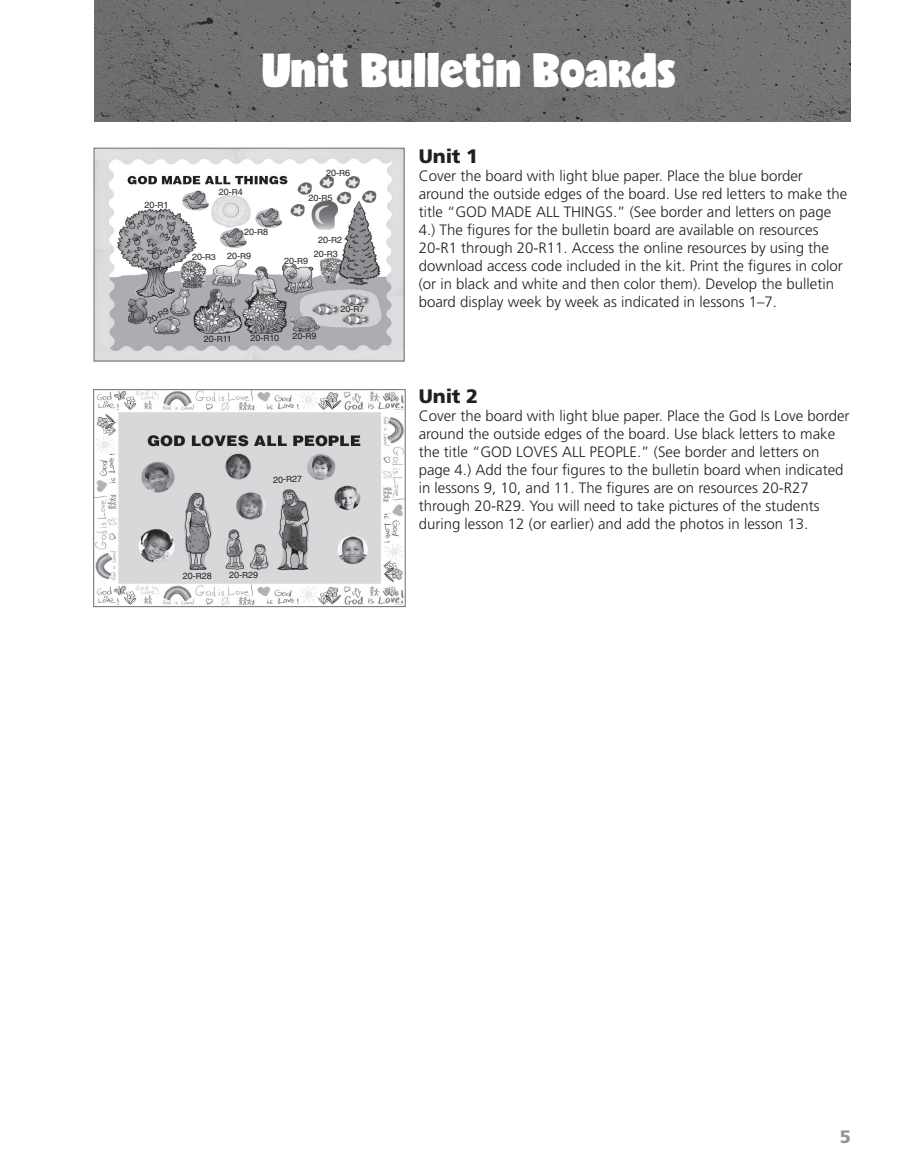
<style>
.page{position:relative;width:905px;height:1175px;background:#fff}
.page>*{position:absolute;margin:0;border:0;box-sizing:border-box;transform-origin:0 0}
.FM_Title{font:45px "Candy";color:#fff}
.Bulletin_Boards_Heading{font:900 19.5px "Frutiger LT Std";letter-spacing:-.01em;color:#231f20}
.t1{font:900 18px "Frutiger LT Std";color:#939598}
.Body_Unit_Bulletin_Boards{font:300 15px/18px "Frutiger LT Std";color:#231f20}
._27_Spc_Codes{font:9px "Helvetica LT Std";color:#231f20}
.s1{font-size:8.4px}
</style>
<div class="page">
<svg style="left:94px;top:0;width:756px;height:122px;background:#706e70"></svg>
<img style="left:96px;top:150px;width:306px;height:209px">
<div style="left:94px;top:148px;width:310px;height:213px;border:1px solid #6c6d70"></div>
<img style="left:95px;top:391px;width:308px;height:214px">
<div style="left:93px;top:389px;width:312px;height:218px;border:1px solid #6c6d70"></div>
<p class="FM_Title" style="left:263px;top:50px;width:414px">Unit Bulletin Boards</p>
<p class="_27_Spc_Codes" style="left:144px;top:199px;width:26px">20-<span class="s1">R</span>1</p>
<p class="_27_Spc_Codes" style="left:145px;top:317px;width:25px;rotate:-30deg">20-<span class="s1">R</span>9</p>
<p class="_27_Spc_Codes" style="left:219px;top:186px;width:26px">20-<span class="s1">R</span>4</p>
<p class="_27_Spc_Codes" style="left:192px;top:251px;width:25px">20-<span class="s1">R3</span></p>
<p class="_27_Spc_Codes" style="left:244px;top:227px;width:26px">20-<span class="s1">R</span>8</p>
<p class="_27_Spc_Codes" style="left:227px;top:251px;width:26px">20-<span class="s1">R</span>9</p>
<p class="_27_Spc_Codes" style="left:326px;top:168px;width:26px">20-<span class="s1">R</span>6</p>
<p class="_27_Spc_Codes" style="left:308px;top:192px;width:26px">20-<span class="s1">R</span>5</p>
<p class="_27_Spc_Codes" style="left:318px;top:234px;width:26px">20-<span class="s1">R</span>2</p>
<p class="_27_Spc_Codes" style="left:314px;top:249px;width:26px">20-<span class="s1">R</span>3</p>
<p class="_27_Spc_Codes" style="left:284px;top:255px;width:26px">20-<span class="s1">R</span>9</p>
<p class="_27_Spc_Codes" style="left:340px;top:304px;width:26px">20-<span class="s1">R</span>7</p>
<p class="_27_Spc_Codes" style="left:204px;top:333px;width:29px">20-<span class="s1">R</span>11</p>
<p class="_27_Spc_Codes" style="left:292px;top:330px;width:26px">20-<span class="s1">R</span>9</p>
<p class="_27_Spc_Codes" style="left:250px;top:332px;width:30px">20-<span class="s1">R</span>10</p>
<p class="_27_Spc_Codes" style="left:273px;top:474px;width:31px">20-<span class="s1">R</span>27</p>
<p class="_27_Spc_Codes" style="left:183px;top:571px;width:31px">20-<span class="s1">R</span>28</p>
<p class="_27_Spc_Codes" style="left:229px;top:569px;width:31px">20-<span class="s1">R</span>29</p>
<p class="Bulletin_Boards_Heading" style="left:418px;top:145px;width:61px">Unit 1</p>
<p class="Body_Unit_Bulletin_Boards" style="left:418px;top:167px;width:430px">Cover the board with light blue paper. Place the blue border around the outside edges of the board. Use red letters to make the title “GOD MADE ALL THINGS.” (See border and letters on page 4.) The figures for the bulletin board are available on resources 20-R1 through 20-R11. Access the online resources by using the download access code included in the kit. Print the figures in color (or in black and white and then color them). Develop the bulletin board display week by week as indicated in lessons 1–7.</p>
<p class="Bulletin_Boards_Heading" style="left:418px;top:384px;width:61px">Unit 2</p>
<p class="Body_Unit_Bulletin_Boards" style="left:418px;top:406px;width:432px">Cover the board with light blue paper. Place the God Is Love border around the outside edges of the board. Use black letters to make the title “GOD LOVES ALL PEOPLE.” (See border and letters on page 4.) Add the four figures to the bulletin board when indicated in lessons 9, 10, and 11. The figures are on resources 20-R27 through 20-R29. You will need to take pictures of the students during lesson 12 (or earlier) and add the photos in lesson 13.</p>
<p class="t1" style="left:839px;top:1125px;width:13px">5</p>
</div>
